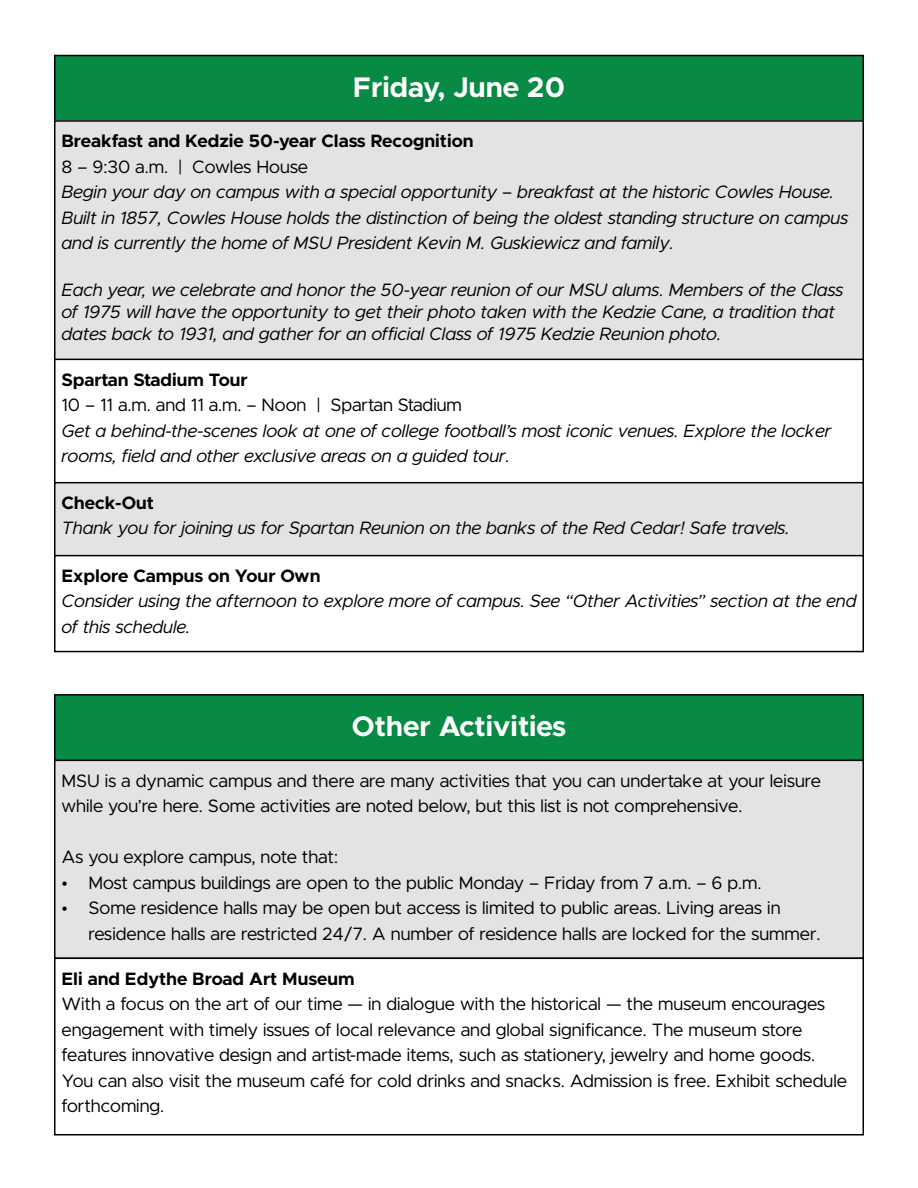
<style>
.page{position:relative;width:918px;height:1188px;background:#fff}
.page>*{position:absolute;margin:0;border:0;box-sizing:border-box;transform-origin:0 0}
.t1{font:700 28.5px "Metropolis";color:#fff}
.t2{font:italic 18px/25.5px "Metropolis";color:#000}
.t3{font:18px/25.5px "Metropolis";color:#000}
.t4{font:700 18px "Metropolis";color:#000}
.s1{font-style:normal}
</style>
<div class="page">
<div style="left:55px;top:55px;width:808px;height:66px;background:#078a44"></div>
<div style="left:54px;top:55px;width:810px;height:67px;border:2px solid #000"></div>
<div style="left:55px;top:121px;width:808px;height:239px;background:#e2e3e4"></div>
<div style="left:54px;top:120px;width:810px;height:241px;border:2px solid #000"></div>
<div style="left:54px;top:359px;width:810px;height:125px;border:2px solid #000"></div>
<div style="left:55px;top:483px;width:808px;height:75px;background:#e2e3e4"></div>
<div style="left:54px;top:482px;width:810px;height:76px;border:2px solid #000"></div>
<div style="left:54px;top:555px;width:810px;height:97px;border:2px solid #000"></div>
<div style="left:55px;top:760px;width:808px;height:198px;background:#e2e3e4"></div>
<div style="left:54px;top:958px;width:810px;height:178px;border:2px solid #000"></div>
<div style="left:55px;top:695px;width:808px;height:65px;background:#078a44"></div>
<div style="left:54px;top:694px;width:810px;height:67px;border:2px solid #000"></div>
<h1 class="t1" style="left:353px;top:69px;width:214px">Friday, June 20</h1>
<p class="t4" style="left:62px;top:130px;width:413px">Breakfast and Kedzie 50-year Class Recognition</p>
<p class="t2" style="left:62px;top:154px;width:789px"><span class="s1">8 – 9:30 a.m. | Cowles House<br></span>Begin your day on campus with a special opportunity <span class="s1">–</span> breakfast at the historic Cowles House.<br>Built in 1857, Cowles House holds the distinction of being the oldest standing structure on campus and is currently the home of MSU President Kevin M. Guskiewicz and family.</p>
<p class="t2" style="left:62px;top:279px;width:783px;line-height:21.6px">Each year, we celebrate and honor the 50-year reunion of our MSU alums. Members of the Class of 1975 will have the opportunity to get their photo taken with the Kedzie Cane, a tradition that dates back to 1931, and gather for an official Class of 1975 Kedzie Reunion photo.</p>
<p class="t4" style="left:62px;top:368px;width:188px">Spartan Stadium Tour</p>
<p class="t3" style="left:62px;top:392px;width:402px">10 – 11 a.m. and 11 a.m. – Noon | Spartan Stadium</p>
<p class="t2" style="left:62px;top:418px;width:771px">Get a behind-the-scenes look at one of college football’s most iconic venues. Explore the locker rooms, field and other exclusive areas on a guided tour.</p>
<p class="t4" style="left:62px;top:491px;width:94px">Check-Out</p>
<p class="t2" style="left:62px;top:516px;width:730px">Thank you for joining us for Spartan Reunion on the banks of the Red Cedar! Safe travels.</p>
<p class="t4" style="left:62px;top:564px;width:260px">Explore Campus on Your Own</p>
<p class="t2" style="left:62px;top:588px;width:797px">Consider using the afternoon to explore more of campus. See “Other Activities” section at the end of this schedule.</p>
<h1 class="t1" style="left:352px;top:708px;width:216px">Other Activities</h1>
<p class="t3" style="left:62px;top:768px;width:761px">MSU is a dynamic campus and there are many activities that you can undertake at your leisure while you’re here. Some activities are noted below, but this list is not comprehensive.</p>
<p class="t3" style="left:62px;top:844px;width:278px">As you explore campus, note that:</p>
<p class="t3" style="left:62px;top:870px;width:701px">• Most campus buildings are open to the public Monday – Friday from 7 a.m. – 6 p.m.</p>
<p class="t3" style="left:88px;top:895px;width:734px;text-indent:-27px">• Some residence halls may be open but access is limited to public areas. Living areas in residence halls are restricted 24/7. A number of residence halls are locked for the summer.</p>
<p class="t4" style="left:62px;top:967px;width:295px">Eli and Edythe Broad Art Museum</p>
<p class="t3" style="left:62px;top:991px;width:787px">With a focus on the art of our time — in dialogue with the historical — the museum encourages engagement with timely issues of local relevance and global significance. The museum store features innovative design and artist-made items, such as stationery, jewelry and home goods.<br>You can also visit the museum café for cold drinks and snacks. Admission is free. Exhibit schedule forthcoming.</p>
</div>
